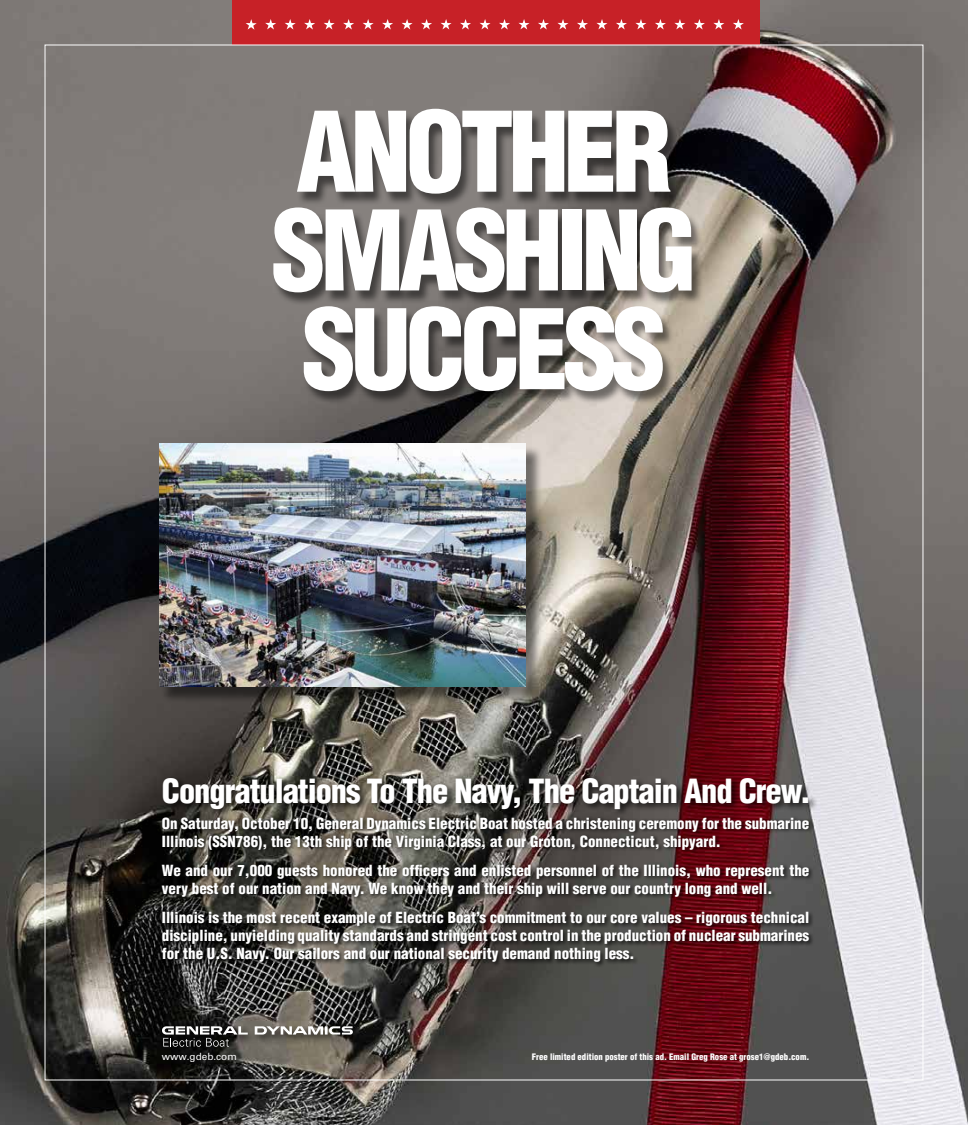
<style>
.page{position:relative;width:968px;height:1125px;background:#fff}
.page>*{position:absolute;margin:0;border:0;box-sizing:border-box;transform-origin:0 0}
.t1{font:900 condensed 108px/98.8px "Helvetica";letter-spacing:-.05em;color:#fff}
.t2{font:900 condensed 32.5px "Helvetica";letter-spacing:-.03em;color:#fff}
.t3{font:900 condensed 15px/18px "Helvetica";color:#fff}
.t4{font:10px "Univers";color:#fff}
.t5{font:900 condensed 8.75px "Helvetica";color:#fff}
</style>
<div class="page">
<img style="left:0;top:0;width:968px;height:1125px">
<div style="left:232px;top:0;width:527px;height:45px;background:#c72127"></div>
<svg style="left:246px;top:19px;width:11px;height:11px"></svg>
<svg style="left:265px;top:19px;width:11px;height:11px"></svg>
<svg style="left:285px;top:19px;width:11px;height:11px"></svg>
<svg style="left:304px;top:19px;width:11px;height:11px"></svg>
<svg style="left:324px;top:19px;width:10px;height:11px"></svg>
<svg style="left:343px;top:19px;width:11px;height:11px"></svg>
<svg style="left:363px;top:19px;width:10px;height:11px"></svg>
<svg style="left:382px;top:19px;width:11px;height:11px"></svg>
<svg style="left:402px;top:19px;width:10px;height:11px"></svg>
<svg style="left:421px;top:19px;width:11px;height:11px"></svg>
<svg style="left:441px;top:19px;width:10px;height:11px"></svg>
<svg style="left:460px;top:19px;width:11px;height:11px"></svg>
<svg style="left:479px;top:19px;width:11px;height:11px"></svg>
<svg style="left:499px;top:19px;width:11px;height:11px"></svg>
<svg style="left:518px;top:19px;width:11px;height:11px"></svg>
<svg style="left:538px;top:19px;width:11px;height:11px"></svg>
<svg style="left:557px;top:19px;width:11px;height:11px"></svg>
<svg style="left:577px;top:19px;width:11px;height:11px"></svg>
<svg style="left:596px;top:19px;width:11px;height:11px"></svg>
<svg style="left:616px;top:19px;width:11px;height:11px"></svg>
<svg style="left:635px;top:19px;width:11px;height:11px"></svg>
<svg style="left:655px;top:19px;width:11px;height:11px"></svg>
<svg style="left:674px;top:19px;width:11px;height:11px"></svg>
<svg style="left:694px;top:19px;width:11px;height:11px"></svg>
<svg style="left:713px;top:19px;width:11px;height:11px"></svg>
<svg style="left:733px;top:19px;width:10px;height:11px"></svg>
<div style="left:273px;top:111px;width:430px;height:294px;background:#000;opacity:.5"></div>
<svg style="left:162px;top:1026px;width:191px;height:21px;background:#716f6a"></svg>
<div style="left:160px;top:1051px;width:87px;height:22px;background:#000;opacity:.75"></div>
<div style="left:160px;top:816px;width:654px;height:151px;background:#000;opacity:.75"></div>
<div style="left:161px;top:775px;width:657px;height:43px;background:#000;opacity:.75"></div>
<div style="left:161px;top:446px;width:381px;height:258px;background:#000;opacity:.5"></div>
<img style="left:159px;top:444px;width:366px;height:243px">
<h1 class="t1" style="left:272px;top:102px;width:426px">ANOTHER<br>SMASHING<br>SUCCESS</h1>
<h2 class="t2" style="left:162px;top:770px;width:650px">Congratulations To The Navy, The Captain And Crew.</h2>
<p class="t3" style="left:162px;top:814px;width:648px">On Saturday, October 10, General Dynamics Electric Boat hosted a christening ceremony for the submarine<br>Illinois (SSN786), the 13th ship of the Virginia Class, at our Groton, Connecticut, shipyard.</p>
<p class="t3" style="left:162px;top:861px;width:649px">We and our 7,000 guests honored the officers and enlisted personnel of the Illinois, who represent the very best of our nation and Navy. We know they and their ship will serve our country long and well.</p>
<p class="t3" style="left:162px;top:909px;width:649px;text-align:justify">Illinois is the most recent example of Electric Boat’s commitment to our core values – rigorous technical discipline, unyielding quality standards and stringent cost control in the production of nuclear submarines for the U.S. Navy. Our sailors and our national security demand nothing less.</p>
<p class="t4" style="left:162px;top:1051px;width:76px">www.gdeb.com</p>
<p class="t5" style="left:532px;top:1051px;width:279px">Free limited edition poster of this ad. Email Greg Rose at grose1@gdeb.com.</p>
</div>
